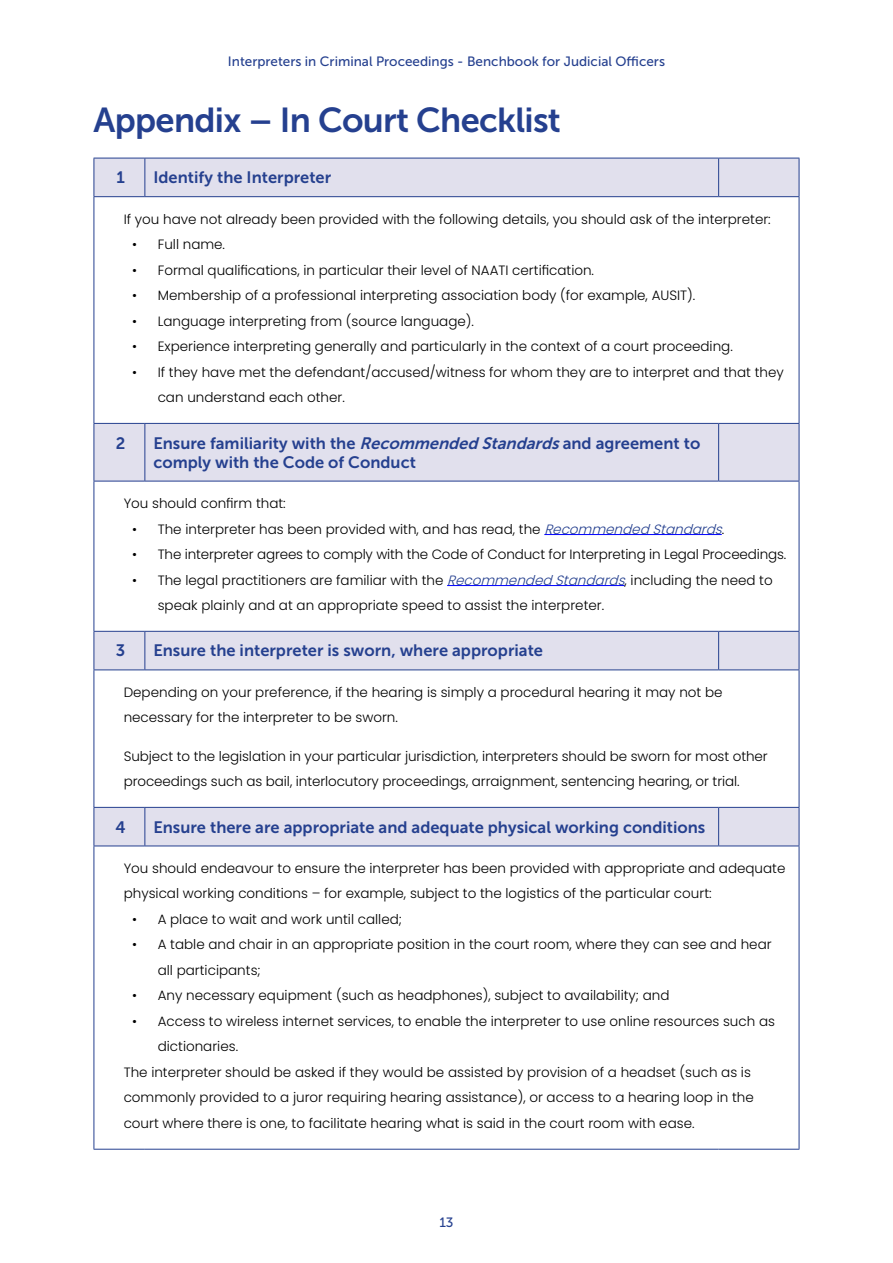
<style>
.page{position:relative;width:893px;height:1263px;background:#fff}
.page>*{position:absolute;margin:0;border:0;box-sizing:border-box;transform-origin:0 0}
.t1{font:34.5px "Museo Sans 700";letter-spacing:-.02em;color:#25408f}
.t2{font:16.5px/19.8px "Museo Sans 700";color:#25408f}
.t3{font:300 13.5px/25.5px "Poppins";color:#000}
.t4{font:13.5px "Museo Sans 500";color:#25408f}
.s1{font-style:italic}
.s2{font-style:italic;color:#25408f}
</style>
<div class="page">
<svg style="left:95px;top:159px;width:704px;height:686px"></svg>
<hr style="left:144px;top:158px;width:1px;height:38px;background:#25408f">
<hr style="left:718px;top:158px;width:1px;height:38px;background:#25408f">
<hr style="left:144px;top:424px;width:1px;height:57px;background:#25408f">
<hr style="left:718px;top:424px;width:1px;height:57px;background:#25408f">
<hr style="left:144px;top:632px;width:1px;height:37px;background:#25408f">
<hr style="left:718px;top:632px;width:1px;height:37px;background:#25408f">
<hr style="left:144px;top:808px;width:1px;height:37px;background:#25408f">
<hr style="left:718px;top:808px;width:1px;height:37px;background:#25408f">
<hr style="left:94px;top:481px;width:51px;height:1px;background:#25408f">
<hr style="left:94px;top:481px;width:1px;height:150px;background:#25408f">
<hr style="left:145px;top:481px;width:574px;height:1px;background:#25408f">
<hr style="left:719px;top:481px;width:80px;height:1px;background:#25408f">
<hr style="left:799px;top:481px;width:1px;height:150px;background:#25408f">
<hr style="left:94px;top:196px;width:51px;height:1px;background:#25408f">
<hr style="left:94px;top:197px;width:1px;height:226px;background:#25408f">
<hr style="left:145px;top:196px;width:574px;height:1px;background:#25408f">
<hr style="left:719px;top:196px;width:80px;height:1px;background:#25408f">
<hr style="left:799px;top:197px;width:1px;height:226px;background:#25408f">
<hr style="left:94px;top:670px;width:1px;height:137px;background:#25408f">
<hr style="left:799px;top:670px;width:1px;height:137px;background:#25408f">
<hr style="left:94px;top:158px;width:51px;height:1px;background:#25408f">
<hr style="left:94px;top:158px;width:1px;height:38px;background:#25408f">
<hr style="left:145px;top:158px;width:574px;height:1px;background:#25408f">
<hr style="left:719px;top:158px;width:80px;height:1px;background:#25408f">
<hr style="left:799px;top:158px;width:1px;height:38px;background:#25408f">
<hr style="left:94px;top:423px;width:51px;height:1px;background:#25408f">
<hr style="left:94px;top:424px;width:1px;height:57px;background:#25408f">
<hr style="left:145px;top:423px;width:574px;height:1px;background:#25408f">
<hr style="left:719px;top:423px;width:80px;height:1px;background:#25408f">
<hr style="left:799px;top:424px;width:1px;height:57px;background:#25408f">
<hr style="left:94px;top:845px;width:51px;height:1px;background:#25408f">
<hr style="left:94px;top:846px;width:1px;height:303px;background:#25408f">
<hr style="left:145px;top:845px;width:574px;height:1px;background:#25408f">
<hr style="left:719px;top:845px;width:80px;height:1px;background:#25408f">
<hr style="left:799px;top:846px;width:1px;height:303px;background:#25408f">
<hr style="left:94px;top:631px;width:51px;height:1px;background:#25408f">
<hr style="left:94px;top:632px;width:1px;height:37px;background:#25408f">
<hr style="left:145px;top:631px;width:574px;height:1px;background:#25408f">
<hr style="left:719px;top:631px;width:80px;height:1px;background:#25408f">
<hr style="left:799px;top:632px;width:1px;height:37px;background:#25408f">
<hr style="left:94px;top:669px;width:51px;height:1px;background:#25408f">
<hr style="left:145px;top:669px;width:574px;height:1px;background:#25408f">
<hr style="left:719px;top:669px;width:80px;height:1px;background:#25408f">
<hr style="left:94px;top:807px;width:51px;height:1px;background:#25408f">
<hr style="left:94px;top:808px;width:1px;height:37px;background:#25408f">
<hr style="left:145px;top:807px;width:574px;height:1px;background:#25408f">
<hr style="left:719px;top:807px;width:80px;height:1px;background:#25408f">
<hr style="left:799px;top:808px;width:1px;height:37px;background:#25408f">
<hr style="left:94px;top:1149px;width:51px;height:1px;background:#25408f">
<hr style="left:145px;top:1149px;width:574px;height:1px;background:#25408f">
<hr style="left:719px;top:1149px;width:80px;height:1px;background:#25408f">
<hr style="left:544px;top:534px;width:178px;height:1px;background:#00f">
<hr style="left:447px;top:585px;width:177px;height:1px;background:#00f">
<p class="t4" style="left:228px;top:54px;width:439px">Interpreters in Criminal Proceedings - Benchbook for Judicial Officers</p>
<h1 class="t1" style="left:94px;top:101px;width:469px">Appendix – In Court Checklist</h1>
<p class="t2" style="left:116px;top:168px;width:10px">1</p>
<p class="t2" style="left:153px;top:168px;width:179px">Identify the Interpreter</p>
<p class="t3" style="left:124px;top:206px;width:649px">If you have not already been provided with the following details, you should ask of the interpreter:</p>
<p class="t3" style="left:132px;top:232px;width:94px">• Full name.</p>
<p class="t3" style="left:132px;top:257px;width:463px">• Formal qualifications, in particular their level of NAATI certification.</p>
<p class="t3" style="left:132px;top:283px;width:565px">• Membership of a professional interpreting association body (for example, AUSIT).</p>
<p class="t3" style="left:132px;top:308px;width:343px">• Language interpreting from (source language).</p>
<p class="t3" style="left:132px;top:334px;width:602px">• Experience interpreting generally and particularly in the context of a court proceeding.</p>
<p class="t3" style="left:158px;top:359px;width:628px;text-indent:-26px">• If they have met the defendant/accused/witness for whom they are to interpret and that they can understand each other.</p>
<p class="t2" style="left:116px;top:433px;width:11px">2</p>
<p class="t2" style="left:153px;top:433px;width:548px">Ensure familiarity with the <span class="s1">Recommended Standards</span>and agreement to comply with the Code of Conduct</p>
<p class="t3" style="left:124px;top:491px;width:164px">You should confirm that:</p>
<p class="t3" style="left:132px;top:516px;width:597px">• The interpreter has been provided with, and has read, the <span class="s2">RecommendedStandards</span>.</p>
<p class="t3" style="left:132px;top:542px;width:656px">• The interpreter agrees to comply with the Code of Conduct for Interpreting in Legal Proceedings.</p>
<p class="t3" style="left:158px;top:567px;width:617px;text-indent:-26px">• The legal practitioners are familiar with the <span class="s2">RecommendedStandards</span>, including the need to speak plainly and at an appropriate speed to assist the interpreter.</p>
<p class="t2" style="left:116px;top:641px;width:11px">3</p>
<p class="t2" style="left:153px;top:641px;width:391px">Ensure the interpreter is sworn, where appropriate</p>
<p class="t3" style="left:124px;top:679px;width:600px">Depending on your preference, if the hearing is simply a procedural hearing it may not be necessary for the interpreter to be sworn.</p>
<p class="t3" style="left:124px;top:743px;width:646px">Subject to the legislation in your particular jurisdiction, interpreters should be sworn for most other proceedings such as bail, interlocutory proceedings, arraignment, sentencing hearing, or trial.</p>
<p class="t2" style="left:116px;top:817px;width:12px">4</p>
<p class="t2" style="left:153px;top:817px;width:554px">Ensure there are appropriate and adequate physical working conditions</p>
<p class="t3" style="left:124px;top:855px;width:663px">You should endeavour to ensure the interpreter has been provided with appropriate and adequate physical working conditions – for example, subject to the logistics of the particular court:</p>
<p class="t3" style="left:132px;top:906px;width:271px">• A place to wait and work until called;</p>
<p class="t3" style="left:158px;top:932px;width:615px;text-indent:-26px">• A table and chair in an appropriate position in the court room, where they can see and hear all participants;</p>
<p class="t3" style="left:132px;top:983px;width:539px">• Any necessary equipment (such as headphones), subject to availability; and</p>
<p class="t3" style="left:132px;top:1008px;width:644px">• Access to wireless internet services, to enable the interpreter to use online resources such as</p>
<p class="t3" style="left:158px;top:1034px;width:82px">dictionaries.</p>
<p class="t3" style="left:124px;top:1059px;width:629px">The interpreter should be asked if they would be assisted by provision of a headset (such as is</p>
<p class="t3" style="left:124px;top:1085px;width:632px">commonly provided to a juror requiring hearing assistance), or access to a hearing loop in the</p>
<p class="t3" style="left:124px;top:1110px;width:572px">court where there is one, to facilitate hearing what is said in the court room with ease.</p>
<p class="t4" style="left:439px;top:1215px;width:16px">13</p>
</div>
